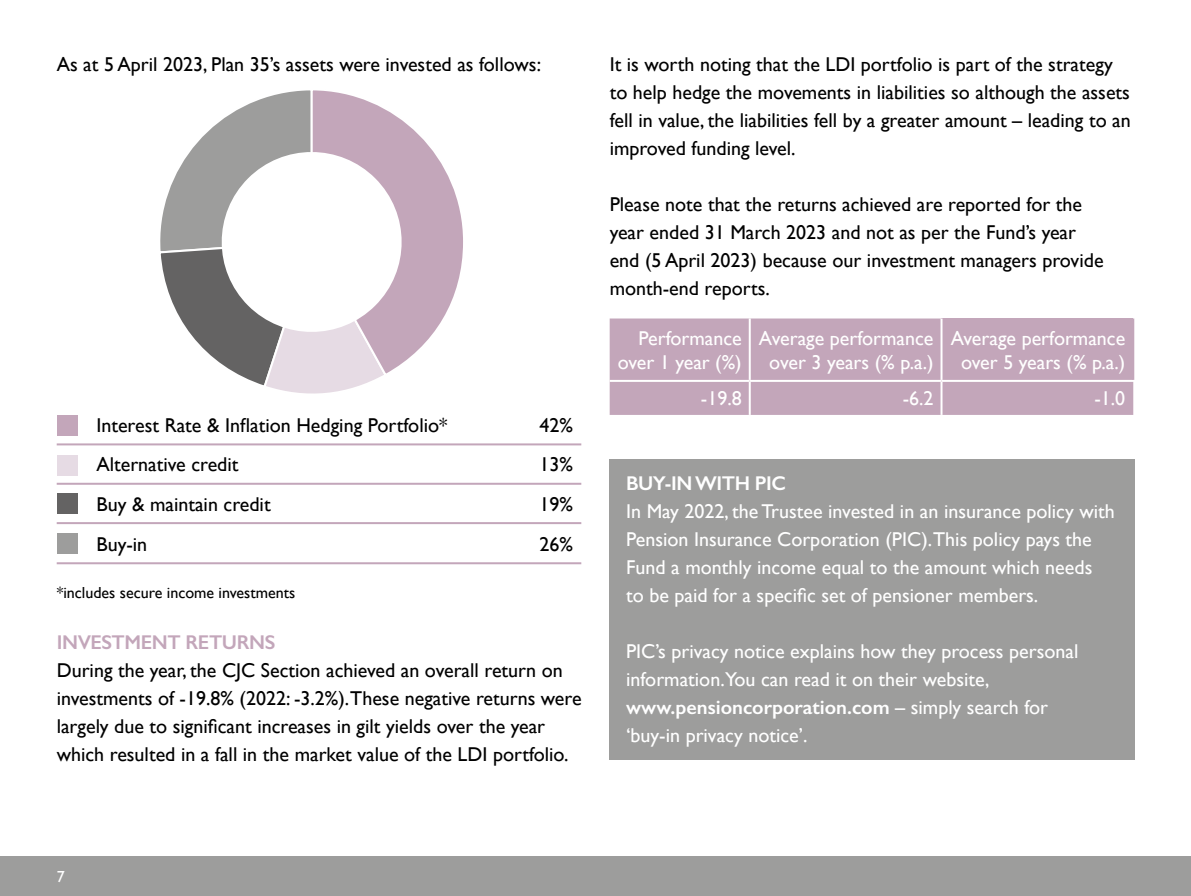
<style>
.page{position:relative;width:1191px;height:896px;background:#fff}
.page>*{position:absolute;margin:0;border:0;box-sizing:border-box;transform-origin:0 0}
.t1{font:20px/28px "Gill Sans";color:#000}
.t2{font:20px/28px "Gill Sans";color:#fff;text-align:center}
.t3{font:600 20px "Gill Sans";letter-spacing:-.02em;color:#c3a6ba}
.t4{font:600 20px "Gill Sans";letter-spacing:-.02em;color:#fff}
.t5{font:16px "Gill Sans";color:#000}
.t6{font:16px "Gill Sans";color:#fff}
.s1{font-weight:600}
</style>
<div class="page">
<div style="left:609px;top:318px;width:524px;height:97px;background:#c3a6ba"></div>
<div style="left:941px;top:318px;width:192px;height:63px;background:#c3a6ba"></div>
<hr style="left:941px;top:380px;width:193px;height:2px;background:#fff">
<hr style="left:1132px;top:318px;width:2px;height:62px;background:#c3a6ba">
<hr style="left:609px;top:380px;width:140px;height:2px;background:#fff">
<hr style="left:749px;top:380px;width:192px;height:2px;background:#fff">
<hr style="left:748px;top:318px;width:2px;height:62px;background:#fff">
<hr style="left:940px;top:318px;width:2px;height:62px;background:#fff">
<hr style="left:748px;top:382px;width:2px;height:33px;background:#fff">
<hr style="left:940px;top:382px;width:2px;height:33px;background:#fff">
<div style="left:609px;top:459px;width:525px;height:300px;background:#9d9d9c"></div>
<svg style="left:410px;top:127px;width:53px;height:230px"></svg>
<svg style="left:160px;top:90px;width:250px;height:304px"></svg>
<hr style="left:57px;top:443px;width:524px;height:2px;background:#c3a6ba">
<hr style="left:57px;top:483px;width:524px;height:2px;background:#c3a6ba">
<hr style="left:57px;top:522px;width:524px;height:2px;background:#c3a6ba">
<hr style="left:57px;top:562px;width:524px;height:2px;background:#c3a6ba">
<div style="left:57px;top:415px;width:20px;height:21px;background:#c3a6ba"></div>
<div style="left:57px;top:493px;width:20px;height:21px;background:#646363"></div>
<div style="left:57px;top:455px;width:20px;height:21px;background:#e6dbe4"></div>
<div style="left:57px;top:533px;width:20px;height:20px;background:#9d9d9c"></div>
<div style="left:0;top:856px;width:1191px;height:40px;background:#9d9d9c"></div>
<p class="t1" style="left:57px;top:50px;width:486px">As at 5 April 2023, Plan 35’s assets were invested as follows:</p>
<p class="t1" style="left:96px;top:411px;width:352px">Interest Rate &amp; Inflation Hedging Portfolio*</p>
<p class="t1" style="left:539px;top:411px;width:35px">42%</p>
<p class="t1" style="left:96px;top:450px;width:144px">Alternative credit</p>
<p class="t1" style="left:539px;top:450px;width:35px">13%</p>
<p class="t1" style="left:96px;top:490px;width:176px">Buy &amp; maintain credit</p>
<p class="t1" style="left:539px;top:490px;width:35px">19%</p>
<p class="t1" style="left:96px;top:530px;width:52px">Buy-in</p>
<p class="t1" style="left:539px;top:530px;width:35px">26%</p>
<p class="t5" style="left:57px;top:583px;width:240px">*includes secure income investments</p>
<p class="t3" style="left:57px;top:630px;width:220px">INVESTMENT RETURNS</p>
<p class="t1" style="left:57px;top:656px;width:526px">During the year, the CJC Section achieved an overall return on investments of -19.8% (2022: -3.2%).These negative returns were largely due to significant increases in gilt yields over the year which resulted in a fall in the market value of the LDI portfolio.</p>
<p class="t1" style="left:609px;top:50px;width:522px">It is worth noting that the LDI portfolio is part of the strategy to help hedge the movements in liabilities so although the assets fell in value, the liabilities fell by a greater amount – leading to an improved funding level.</p>
<p class="t1" style="left:609px;top:190px;width:495px">Please note that the returns achieved are reported for the year ended 31 March 2023 and not as per the Fund’s year end (5 April 2023) because our investment managers provide month-end reports.</p>
<p class="t2" style="left:617px;top:326px;width:126px;line-height:24px;text-align:right">Performance over 1 year (%)</p>
<p class="t2" style="left:759px;top:326px;width:176px;line-height:24px">Average performance over 3 years (% p.a.)</p>
<p class="t2" style="left:950px;top:326px;width:176px;line-height:24px">Average performance over 5 years (% p.a.)</p>
<p class="t2" style="left:701px;top:384px;width:42px">-19.8</p>
<p class="t2" style="left:902px;top:384px;width:32px">-6.2</p>
<p class="t2" style="left:1094px;top:384px;width:32px">-1.0</p>
<p class="t4" style="left:626px;top:471px;width:161px">BUY-IN WITH PIC</p>
<p class="t2" style="left:626px;top:497px;width:490px;text-align:left">In May 2022, the Trustee invested in an insurance policy with Pension Insurance Corporation (PIC).This policy pays the Fund a monthly income equal to the amount which needs to be paid for a specific set of pensioner members.</p>
<p class="t2" style="left:626px;top:637px;width:454px;text-align:left">PIC’s privacy notice explains how they process personal information.You can read it on their website, <span class="s1">www.pensioncorporation.com</span> – simply search for ‘buy-in privacy notice’.</p>
<p class="t6" style="left:57px;top:867px;width:9px">7</p>
</div>
